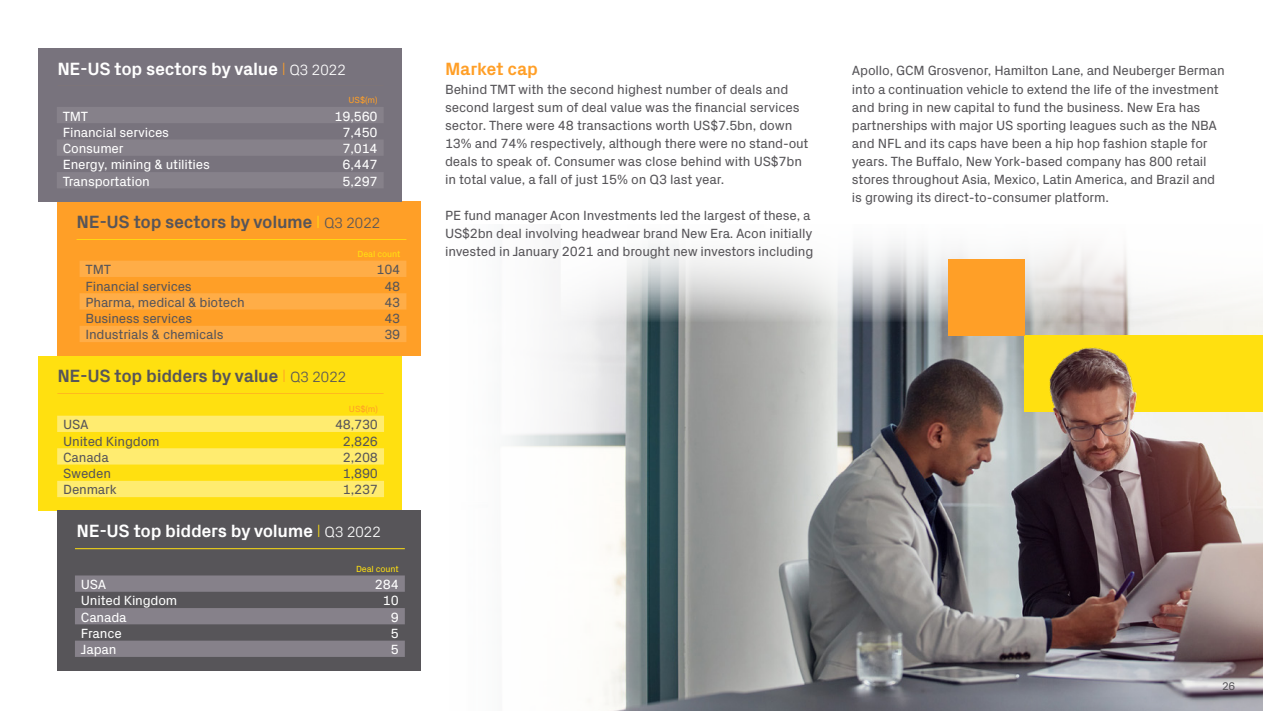
<style>
.page{position:relative;width:1263px;height:711px;background:#fff}
.page>*{position:absolute;margin:0;border:0;box-sizing:border-box;transform-origin:0 0}
.SH_Subhead{font:700 18px "Px Grotesk";letter-spacing:-.02em;color:#575559}
.SH_Subhead-2{font:700 18px "Px Grotesk";letter-spacing:-.02em;color:#fff}
.TH_TableHeader{font:700 18px "Px Grotesk";letter-spacing:-.02em;color:#fff}
.SH_Subhead-3{font:700 18px "Px Grotesk";letter-spacing:-.015em;color:#ff9f27}
.BC_BodyCopy{font:13.5px/18px "Px Grotesk";letter-spacing:-.015em;color:#575559}
.T5_Table_Top5{font:13.5px "Px Grotesk";letter-spacing:-.015em;color:#575559}
.T5_Table_Top5-2{font:13.5px "Px Grotesk";letter-spacing:-.015em;color:#fff}
.t1{font:11.25px "Px Grotesk";color:#575559}
.T5_Table_Top5-3{font:9px "Px Grotesk";letter-spacing:-.015em;color:#ffe010}
.T5_Table_Top5-4{font:9px "Px Grotesk";color:#ff9f27}
.s1{font-weight:300;color:#ff9f27}
.s2{font-weight:300;font-size:15px}
.s3{font-weight:300;color:#ffe010}
</style>
<div class="page">
<img style="left:629px;top:322px;width:634px;height:388px">
<svg style="left:420px;top:201px;width:209px;height:509px"></svg>
<svg style="left:561px;top:201px;width:702px;height:121px"></svg>
<div style="left:38px;top:48px;width:364px;height:41px;background:#78737d"></div>
<div style="left:57px;top:202px;width:364px;height:38px;background:#ff9f27"></div>
<hr style="left:77px;top:239px;width:329px;height:1px;background:#ffe010">
<hr style="left:57px;top:86px;width:327px;height:1px;background:#ff9f27">
<div style="left:57px;top:240px;width:364px;height:115px;background:#ff9f27"></div>
<div style="left:38px;top:87px;width:364px;height:115px;background:#78737d"></div>
<div style="left:38px;top:355px;width:364px;height:39px;background:#ffe010"></div>
<hr style="left:57px;top:393px;width:327px;height:1px;background:#ff9f27">
<div style="left:38px;top:394px;width:364px;height:116px;background:#ffe010"></div>
<div style="left:57px;top:548px;width:364px;height:122px;background:#575559"></div>
<div style="left:57px;top:510px;width:364px;height:38px;background:#575559"></div>
<hr style="left:75px;top:548px;width:330px;height:1px;background:#ffe010">
<svg style="left:75px;top:575px;width:330px;height:81px"></svg>
<svg style="left:57px;top:415px;width:327px;height:81px"></svg>
<svg style="left:80px;top:261px;width:326px;height:81px"></svg>
<svg style="left:57px;top:107px;width:326px;height:81px"></svg>
<div style="left:1024px;top:335px;width:239px;height:77px;background:#ffe010"></div>
<div style="left:948px;top:259px;width:76px;height:76px;background:#ff9f27"></div>
<img style="left:1017px;top:318px;width:142px;height:96px">
<p class="TH_TableHeader" style="left:57px;top:56px;width:290px">NE-US top sectors by value <span class="s1">I</span> <span class="s2">Q3 2022</span></p>
<p class="T5_Table_Top5-4" style="left:349px;top:94px;width:31px">US$(m)</p>
<p class="T5_Table_Top5-2" style="left:63px;top:106px;width:27px">TMT</p>
<p class="T5_Table_Top5-2" style="left:335px;top:106px;width:45px">19,560</p>
<p class="T5_Table_Top5-2" style="left:63px;top:122px;width:108px">Financial services</p>
<p class="T5_Table_Top5-2" style="left:343px;top:122px;width:37px">7,450</p>
<p class="T5_Table_Top5-2" style="left:63px;top:139px;width:62px">Consumer</p>
<p class="T5_Table_Top5-2" style="left:343px;top:139px;width:37px">7,014</p>
<p class="T5_Table_Top5-2" style="left:63px;top:155px;width:149px">Energy, mining &amp; utilities</p>
<p class="T5_Table_Top5-2" style="left:343px;top:155px;width:37px">6,447</p>
<p class="T5_Table_Top5-2" style="left:63px;top:171px;width:89px">Transportation</p>
<p class="T5_Table_Top5-2" style="left:343px;top:171px;width:37px">5,297</p>
<p class="SH_Subhead" style="left:77px;top:209px;width:306px">NE-US top sectors by volume <span class="s3">I</span> <span class="s2">Q3 2022</span></p>
<p class="T5_Table_Top5-3" style="left:358px;top:247px;width:44px">Deal count</p>
<p class="T5_Table_Top5" style="left:86px;top:260px;width:27px">TMT</p>
<p class="T5_Table_Top5" style="left:376px;top:260px;width:25px">104</p>
<p class="T5_Table_Top5" style="left:86px;top:276px;width:108px">Financial services</p>
<p class="T5_Table_Top5" style="left:384px;top:276px;width:17px">48</p>
<p class="T5_Table_Top5" style="left:86px;top:292px;width:161px">Pharma, medical &amp; biotech</p>
<p class="T5_Table_Top5" style="left:384px;top:292px;width:17px">43</p>
<p class="T5_Table_Top5" style="left:86px;top:308px;width:108px">Business services</p>
<p class="T5_Table_Top5" style="left:384px;top:308px;width:17px">43</p>
<p class="T5_Table_Top5" style="left:86px;top:325px;width:140px">Industrials &amp; chemicals</p>
<p class="T5_Table_Top5" style="left:384px;top:325px;width:17px">39</p>
<p class="SH_Subhead" style="left:57px;top:363px;width:291px">NE-US top bidders by value <span class="s1">I</span> <span class="s2">Q3 2022</span></p>
<p class="T5_Table_Top5-4" style="left:349px;top:402px;width:31px">US$(m)</p>
<p class="T5_Table_Top5" style="left:63px;top:414px;width:27px">USA</p>
<p class="T5_Table_Top5" style="left:335px;top:414px;width:45px">48,730</p>
<p class="T5_Table_Top5" style="left:63px;top:431px;width:98px">United Kingdom</p>
<p class="T5_Table_Top5" style="left:343px;top:431px;width:37px">2,826</p>
<p class="T5_Table_Top5" style="left:63px;top:447px;width:47px">Canada</p>
<p class="T5_Table_Top5" style="left:343px;top:447px;width:37px">2,208</p>
<p class="T5_Table_Top5" style="left:63px;top:463px;width:49px">Sweden</p>
<p class="T5_Table_Top5" style="left:343px;top:463px;width:37px">1,890</p>
<p class="T5_Table_Top5" style="left:63px;top:479px;width:55px">Denmark</p>
<p class="T5_Table_Top5" style="left:343px;top:479px;width:37px">1,237</p>
<p class="SH_Subhead-2" style="left:77px;top:517px;width:306px">NE-US top bidders by volume <span class="s3">I</span> <span class="s2">Q3 2022</span></p>
<p class="T5_Table_Top5-3" style="left:356px;top:562px;width:44px">Deal count</p>
<p class="T5_Table_Top5-2" style="left:81px;top:574px;width:27px">USA</p>
<p class="T5_Table_Top5-2" style="left:375px;top:574px;width:25px">284</p>
<p class="T5_Table_Top5-2" style="left:81px;top:590px;width:98px">United Kingdom</p>
<p class="T5_Table_Top5-2" style="left:383px;top:590px;width:17px">10</p>
<p class="T5_Table_Top5-2" style="left:81px;top:606px;width:47px">Canada</p>
<p class="T5_Table_Top5-2" style="left:391px;top:606px;width:10px">9</p>
<p class="T5_Table_Top5-2" style="left:81px;top:623px;width:42px">France</p>
<p class="T5_Table_Top5-2" style="left:391px;top:623px;width:10px">5</p>
<p class="T5_Table_Top5-2" style="left:81px;top:639px;width:37px">Japan</p>
<p class="T5_Table_Top5-2" style="left:391px;top:639px;width:10px">5</p>
<p class="SH_Subhead-3" style="left:445px;top:56px;width:94px">Market cap</p>
<p class="BC_BodyCopy" style="left:445px;top:79px;width:365px">Behind TMT with the second highest number of deals and second largest sum of deal value was the financial services sector. There were 48 transactions worth US$7.5bn, down 13% and 74% respectively, although there were no stand-out deals to speak of. Consumer was close behind with US$7bn in total value, a fall of just 15% on Q3 last year.</p>
<p class="BC_BodyCopy" style="left:445px;top:205px;width:370px">PE fund manager Acon Investments led the largest of these, a<br>US$2bn deal involving headwear brand New Era. Acon initially invested in January 2021 and brought new investors including</p>
<p class="BC_BodyCopy" style="left:852px;top:61px;width:374px">Apollo, GCM Grosvenor, Hamilton Lane, and Neuberger Berman into a continuation vehicle to extend the life of the investment and bring in new capital to fund the business. New Era has partnerships with major US sporting leagues such as the NBA and NFL and its caps have been a hip hop fashion staple for years. The Buffalo, New York-based company has 800 retail stores throughout Asia, Mexico, Latin America, and Brazil and is growing its direct-to-consumer platform.</p>
<p class="t1" style="left:1222px;top:677px;width:15px">26</p>
</div>
